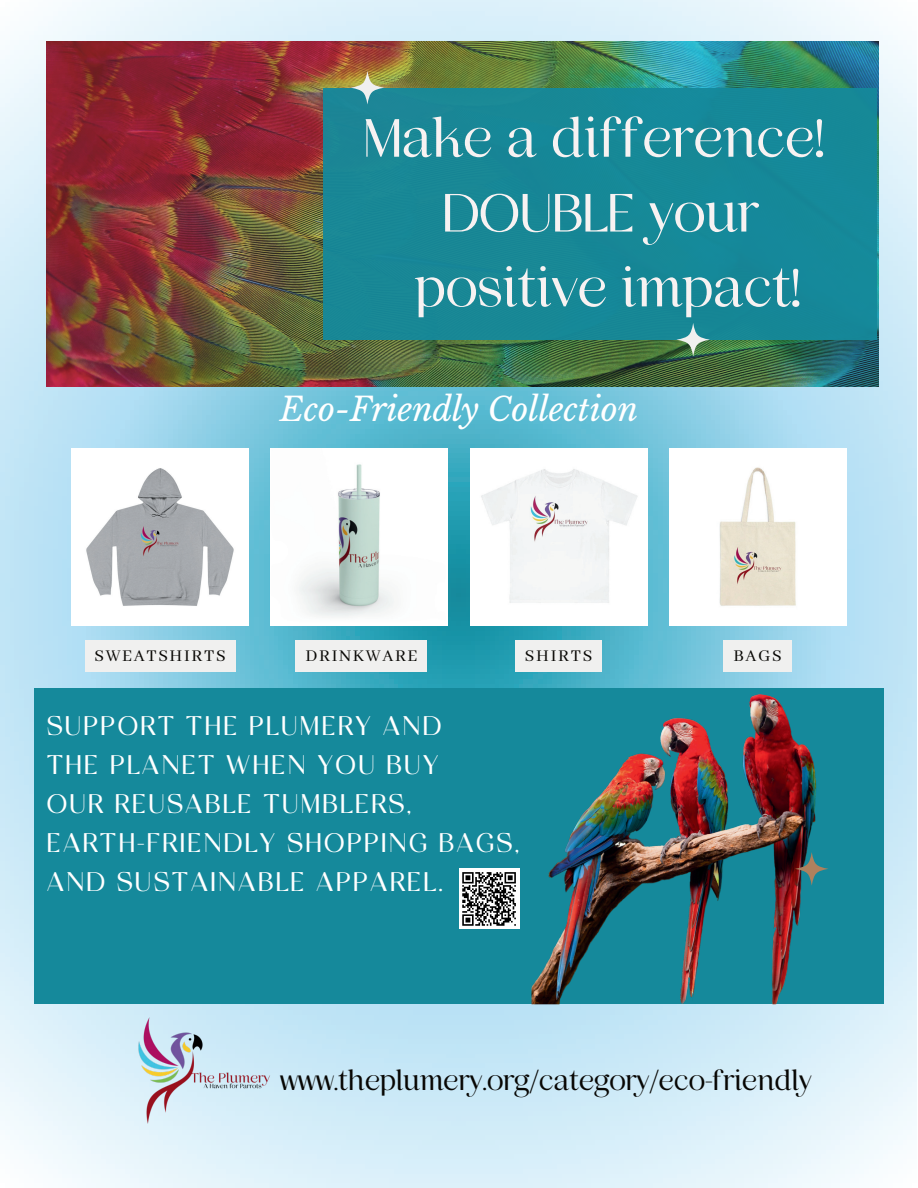
<style>
.page{position:relative;width:918px;height:1188px;background:#fff}
.page>*{position:absolute;margin:0;border:0;box-sizing:border-box;transform-origin:0 0}
.t1{font:53.7px/74.8px "Nelphim";color:#f7f2f2;text-align:center}
.t2{font:italic 32.4px "Libre Baskerville";color:#fff}
.t3{font:27.6px "Nelphim";color:#080704}
.t4{font:27px/39.2px "Nelphim";letter-spacing:.09em;color:#fff}
.t5{font:18.3px "Abhaya Libre";letter-spacing:.09em;color:#080704}
</style>
<div class="page">
<img style="left:0;top:0;width:917px;height:1188px">
<img style="left:47px;top:41px;width:831px;height:345px">
<img style="left:72px;top:449px;width:177px;height:176px">
<img style="left:271px;top:449px;width:177px;height:176px">
<img style="left:470px;top:449px;width:177px;height:176px">
<img style="left:669px;top:449px;width:177px;height:176px">
<div style="left:34px;top:688px;width:849px;height:316px;background:#15899b"></div>
<img style="left:532px;top:690px;width:368px;height:314px">
<svg style="left:795px;top:852px;width:34px;height:34px"></svg>
<div style="left:459px;top:869px;width:60px;height:60px;background:#fff"></div>
<svg style="left:462px;top:872px;width:54px;height:54px"></svg>
<div style="left:324px;top:88px;width:553px;height:252px;background:#15899b"></div>
<svg style="left:676px;top:323px;width:34px;height:33px"></svg>
<svg style="left:351px;top:71px;width:33px;height:33px"></svg>
<img style="left:129px;top:1004px;width:152px;height:125px">
<div style="left:85px;top:641px;width:151px;height:31px;background:#f0f0ef"></div>
<div style="left:296px;top:641px;width:131px;height:31px;background:#f0f0ef"></div>
<div style="left:515px;top:641px;width:87px;height:31px;background:#f0f0ef"></div>
<div style="left:724px;top:641px;width:68px;height:31px;background:#f0f0ef"></div>
<h1 class="t1" style="left:363px;top:102px;width:462px">Make a difference!<br>DOUBLE your positive impact!</h1>
<p class="t2" style="left:280px;top:389px;width:360px">Eco-Friendly Collection</p>
<p class="t5" style="left:94px;top:646px;width:133px">SWEATSHIRTS</p>
<p class="t5" style="left:305px;top:646px;width:114px">DRINKWARE</p>
<p class="t5" style="left:525px;top:646px;width:69px">SHIRTS</p>
<p class="t5" style="left:733px;top:646px;width:50px">BAGS</p>
<p class="t4" style="left:47px;top:706px;width:474px">SUPPORT THE PLUMERY AND<br>THE PLANET WHEN YOU BUY<br>OUR REUSABLE TUMBLERS,<br>EARTH-FRIENDLY SHOPPING BAGS,<br>AND SUSTAINABLE APPAREL.</p>
<p class="t3" style="left:280px;top:1065px;width:533px">www.theplumery.org/category/eco-friendly</p>
</div>
